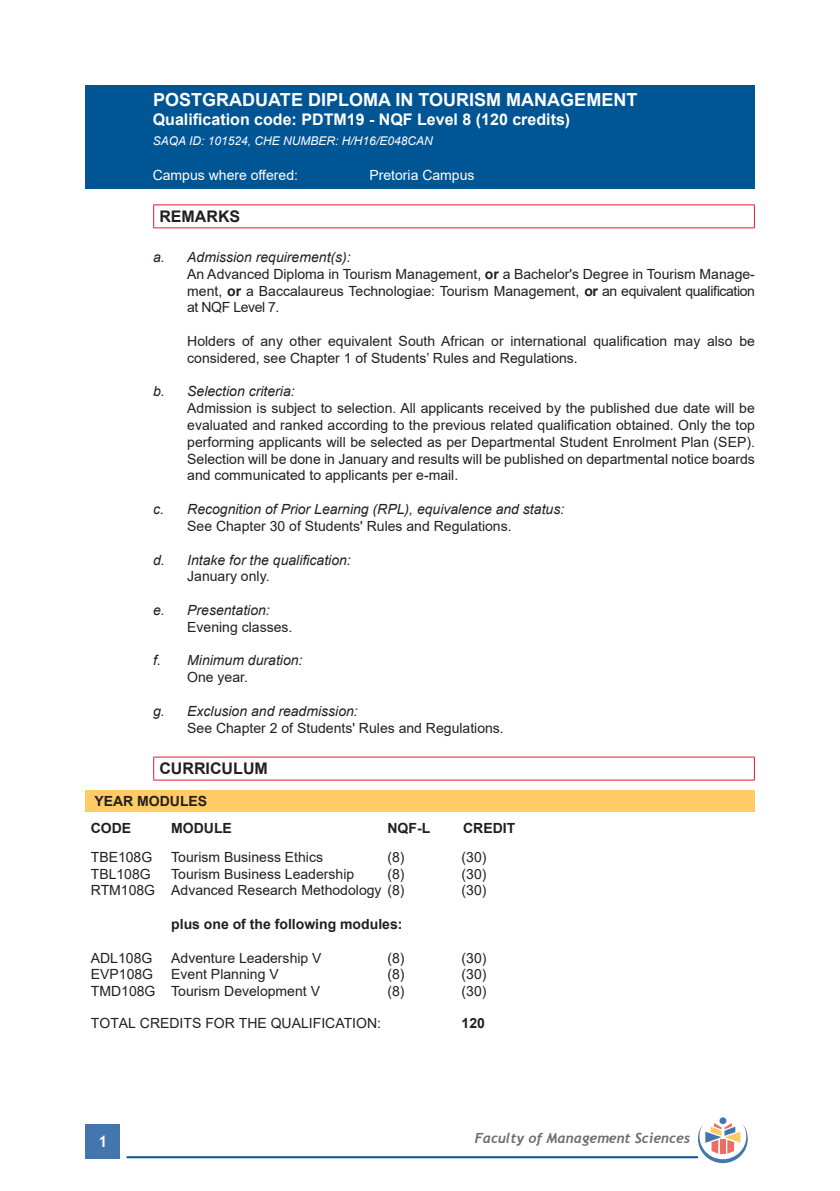
<style>
.page{position:relative;width:840px;height:1191px;background:#fff}
.page>*{position:absolute;margin:0;border:0;box-sizing:border-box;transform-origin:0 0}
.t1{font:700 18px "Arial";color:#fff}
.t2{font:700 16px "Arial";color:#fff}
.t3{font:700 16px "Arial";color:#231f20}
.t4{font:700 16px "Trebuchet MS";color:#fff}
.t5{font:14px/16.8px "Arial";color:#231f20}
.t6{font:italic 14px "Arial";color:#231f20}
.t7{font:700 14px/26.4px "Arial";color:#231f20}
.t8{font:14px "Arial";color:#fff}
.t9{font:italic 700 14px "Trebuchet";color:#6c6d70}
.t10{font:italic 12px "Arial";color:#fff}
.s1{font-style:italic}
.s2{font-weight:700}
</style>
<div class="page">
<div style="left:86px;top:1124px;width:34px;height:34px;background:#4476ae"></div>
<hr style="left:126px;top:1156px;width:571px;height:2px;background:#005595">
<div style="left:719px;top:1117px;width:7px;height:7px;background:#4476ae;border-radius:50%"></div>
<svg style="left:697px;top:1123px;width:50px;height:40px"></svg>
<div style="left:85px;top:85px;width:669px;height:103px;background:#005595"></div>
<hr style="left:153px;top:204px;width:601px;height:1px;background:#e51836">
<svg style="left:153px;top:205px;width:1px;height:22px"></svg>
<svg style="left:753px;top:205px;width:1px;height:22px"></svg>
<hr style="left:153px;top:227px;width:601px;height:1px;background:#e51836">
<hr style="left:153px;top:756px;width:601px;height:1px;background:#e51836">
<svg style="left:153px;top:757px;width:1px;height:22px"></svg>
<svg style="left:753px;top:757px;width:1px;height:22px"></svg>
<hr style="left:153px;top:779px;width:601px;height:1px;background:#e51836">
<div style="left:85px;top:790px;width:669px;height:22px;background:#fecb64"></div>
<p class="t1" style="left:153px;top:87px;width:485px">POSTGRADUATE DIPLOMA IN TOURISM MANAGEMENT</p>
<p class="t2" style="left:153px;top:109px;width:418px">Qualification code: PDTM19 - NQF Level 8 (120 credits)</p>
<p class="t10" style="left:153px;top:133px;width:281px">SAQA ID: 101524, CHE NUMBER: H/H16/E048CAN</p>
<p class="t8" style="left:153px;top:166px;width:147px">Campus where offered:</p>
<p class="t8" style="left:369px;top:166px;width:107px">Pretoria Campus</p>
<p class="t3" style="left:159px;top:205px;width:82px">REMARKS</p>
<p class="t5" style="left:187px;top:249px;width:569px;text-indent:-34px"><span class="s1">a. Admission requirement(s):<br></span>An Advanced Diploma in Tourism Management, <span class="s2">or</span> a Bachelor's Degree in Tourism Manage&shy;ment, <span class="s2">or</span> a Baccalaureus Technologiae: Tourism Management, <span class="s2">or</span> an equivalent qualification at NQF Level 7.</p>
<p class="t5" style="left:187px;top:333px;width:569px">Holders of any other equivalent South African or international qualification may also be considered, see Chapter 1 of Students’ Rules and Regulations.</p>
<p class="t6" style="left:153px;top:382px;width:143px">b. Selection criteria:</p>
<p class="t5" style="left:187px;top:400px;width:569px;text-align:justify">Admission is subject to selection. All applicants received by the published due date will be evaluated and ranked according to the previous related qualification obtained. Only the top performing applicants will be selected as per Departmental Student Enrolment Plan (SEP).<br>Selection will be done in January and results will be published on departmental notice boards and communicated to applicants per e-mail.</p>
<p class="t6" style="left:153px;top:500px;width:412px">c. Recognition of Prior Learning (RPL), equivalence and status:</p>
<p class="t5" style="left:187px;top:517px;width:326px">See Chapter 30 of Students' Rules and Regulations.</p>
<p class="t6" style="left:153px;top:550px;width:199px">d. Intake for the qualification:</p>
<p class="t5" style="left:187px;top:568px;width:84px">January only.</p>
<p class="t6" style="left:153px;top:601px;width:118px">e. Presentation:</p>
<p class="t5" style="left:187px;top:618px;width:107px">Evening classes.</p>
<p class="t6" style="left:153px;top:651px;width:151px">f. Minimum duration:</p>
<p class="t5" style="left:187px;top:669px;width:62px">One year.</p>
<p class="t6" style="left:153px;top:702px;width:206px">g. Exclusion and readmission:</p>
<p class="t5" style="left:187px;top:719px;width:318px">See Chapter 2 of Students' Rules and Regulations.</p>
<p class="t3" style="left:159px;top:757px;width:110px">CURRICULUM</p>
<p class="t7" style="left:91px;top:788px;width:118px">YEAR MODULES<br>CODE</p>
<p class="t7" style="left:171px;top:815px;width:62px">MODULE</p>
<p class="t7" style="left:387px;top:815px;width:44px">NQF-L</p>
<p class="t7" style="left:463px;top:815px;width:54px">CREDIT</p>
<p class="t5" style="left:91px;top:848px;width:63px">TBE108G</p>
<p class="t5" style="left:171px;top:848px;width:153px">Tourism Business Ethics</p>
<p class="t5" style="left:387px;top:848px;width:19px">(8)</p>
<p class="t5" style="left:461px;top:848px;width:26px">(30)</p>
<p class="t5" style="left:91px;top:865px;width:61px">TBL108G</p>
<p class="t5" style="left:171px;top:865px;width:184px">Tourism Business Leadership</p>
<p class="t5" style="left:387px;top:865px;width:19px">(8)</p>
<p class="t5" style="left:461px;top:865px;width:26px">(30)</p>
<p class="t5" style="left:91px;top:882px;width:315px">RTM108G Advanced Research Methodology (8)</p>
<p class="t5" style="left:461px;top:882px;width:26px">(30)</p>
<p class="t7" style="left:171px;top:911px;width:232px">plus one of the following modules:</p>
<p class="t5" style="left:91px;top:949px;width:63px">ADL108G</p>
<p class="t5" style="left:171px;top:949px;width:152px">Adventure Leadership V</p>
<p class="t5" style="left:387px;top:949px;width:19px">(8)</p>
<p class="t5" style="left:461px;top:949px;width:26px">(30)</p>
<p class="t5" style="left:91px;top:966px;width:64px">EVP108G</p>
<p class="t5" style="left:171px;top:966px;width:109px">Event Planning V</p>
<p class="t5" style="left:387px;top:966px;width:19px">(8)</p>
<p class="t5" style="left:461px;top:966px;width:26px">(30)</p>
<p class="t5" style="left:91px;top:982px;width:230px">TMD108G Tourism Development V</p>
<p class="t5" style="left:387px;top:982px;width:19px">(8)</p>
<p class="t5" style="left:461px;top:982px;width:26px">(30)</p>
<p class="t5" style="left:91px;top:1014px;width:291px">TOTAL CREDITS FOR THE QUALIFICATION:</p>
<p class="t7" style="left:461px;top:1010px;width:25px">120</p>
<p class="t4" style="left:98px;top:1131px;width:11px">1</p>
<p class="t9" style="left:474px;top:1129px;width:217px">Faculty of Management Sciences</p>
</div>
